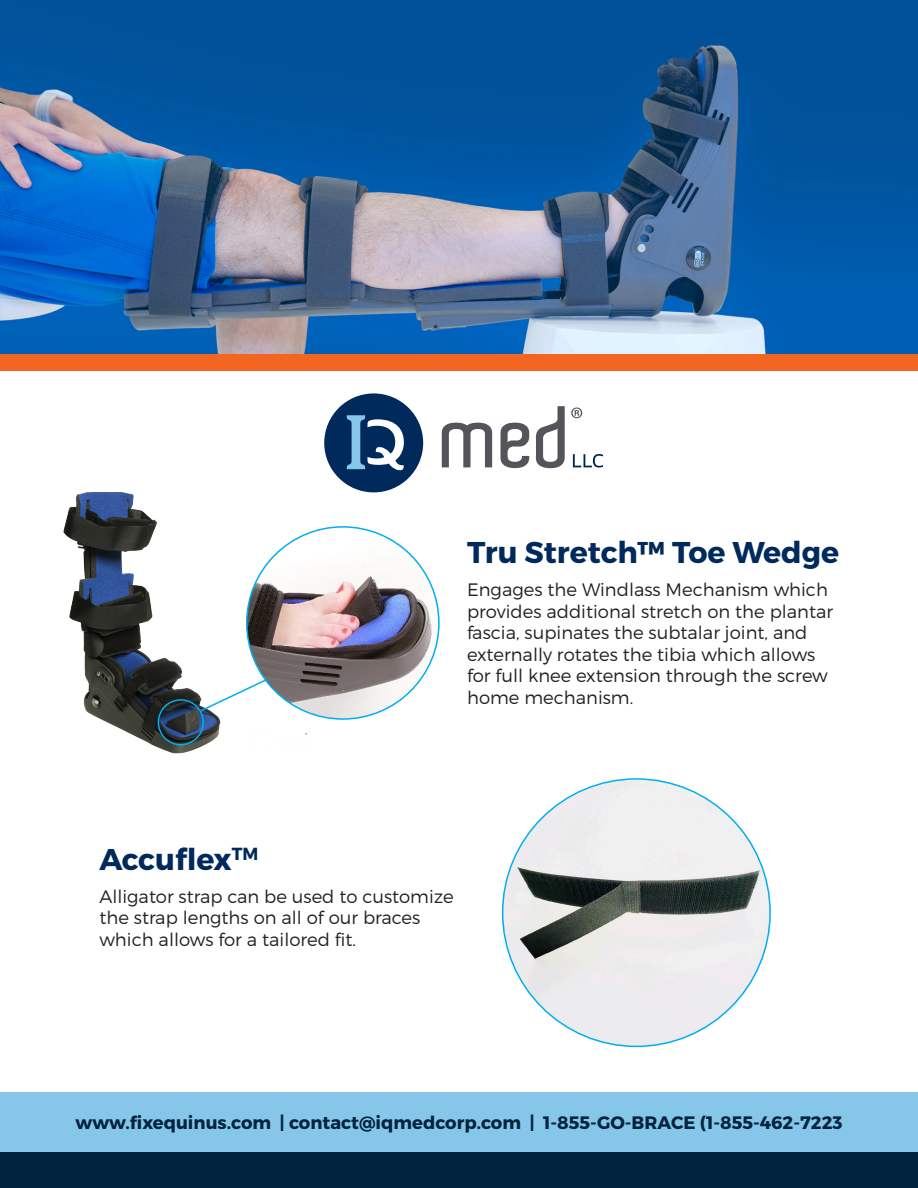
<style>
.page{position:relative;width:918px;height:1188px;background:#fff}
.page>*{position:absolute;margin:0;border:0;box-sizing:border-box;transform-origin:0 0}
.t1{font:700 30px "Montserrat";color:#00295c}
.t2{font:300 18px/21.6px "Montserrat";color:#231f20}
.Footer_Text{font:700 18px "Montserrat";color:#002340}
</style>
<div class="page">
<img style="left:0;top:0;width:918px;height:355px">
<div style="left:324px;top:393px;width:99px;height:99px;background:#00295c;border-radius:50%"></div>
<svg style="left:347px;top:415px;width:57px;height:55px"></svg>
<svg style="left:442px;top:423px;width:50px;height:44px"></svg>
<svg style="left:500px;top:423px;width:29px;height:45px"></svg>
<svg style="left:536px;top:406px;width:29px;height:62px"></svg>
<svg style="left:571px;top:407px;width:11px;height:11px"></svg>
<svg style="left:573px;top:454px;width:30px;height:14px"></svg>
<div style="left:0;top:1152px;width:918px;height:36px;background:#002340"></div>
<div style="left:0;top:1093px;width:918px;height:59px;background:#86c7e9"></div>
<div style="left:0;top:355px;width:918px;height:16px;background:#f36621"></div>
<img style="left:63px;top:492px;width:252px;height:262px">
<svg style="left:199px;top:674px;width:77px;height:39px"></svg>
<div style="left:158px;top:699px;width:46px;height:46px;border:2px solid #00aeef;border-radius:50%"></div>
<img style="left:503px;top:780px;width:267px;height:266px">
<img style="left:247px;top:527px;width:192px;height:192px;border-radius:96px">
<p class="t1" style="left:467px;top:534px;width:374px">Tru Stretch™ Toe Wedge</p>
<p class="t2" style="left:467px;top:579px;width:368px">Engages the Windlass Mechanism which provides additional stretch on the plantar fascia, supinates the subtalar joint, and externally rotates the tibia which allows for full knee extension through the screw home mechanism.</p>
<p class="t1" style="left:99px;top:840px;width:160px">Accuflex<sup>TM</sup></p>
<p class="t2" style="left:99px;top:885px;width:356px">Alligator strap can be used to customize the strap lengths on all of our braces which allows for a tailored fit.</p>
<p class="Footer_Text" style="left:75px;top:1111px;width:769px">www.fixequinus.com | contact@iqmedcorp.com | 1-855-GO-BRACE (1-855-462-7223</p>
</div>
